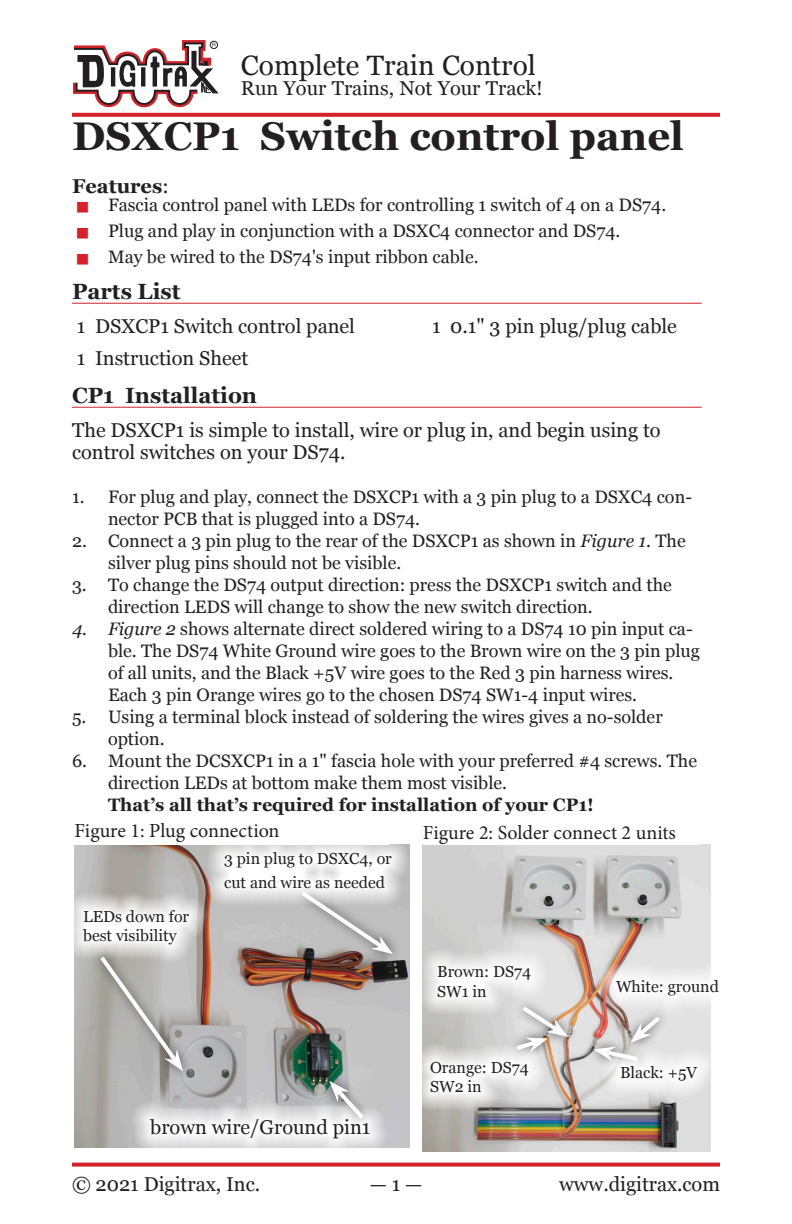
<style>
.page{position:relative;width:792px;height:1224px;background:#fff}
.page>*{position:absolute;margin:0;border:0;box-sizing:border-box;transform-origin:0 0}
.t1{font:700 40px "Georgia";color:#231f20}
.t2{font:28px "Georgia";color:#231f20}
.heading{font:700 22px "Georgia";color:#231f20}
.t3{font:20px/22px "Georgia";color:#231f20}
.t4{font:20px "Minion Pro";color:#231f20}
.t5{font:700 20px "Georgia";color:#231f20}
.t6{font:18px/22px "Georgia";color:#231f20}
.t7{font:16px/19.2px "Georgia";color:#231f20}
.s1{font-weight:400}
.s2{font-weight:700;font-size:48px;color:#d3222b}
.s3{font-style:italic}
.s4{font-weight:700}
</style>
<div class="page">
<svg style="left:72px;top:1163px;width:648px;height:4px;background:#d73840"></svg>
<hr style="left:72px;top:303px;width:630px;height:1px;background:#d3222b">
<hr style="left:72px;top:407px;width:630px;height:1px;background:#d3222b">
<svg style="left:72px;top:113px;width:648px;height:4px;background:#d52d35"></svg>
<svg style="left:73px;top:40px;width:146px;height:68px"></svg>
<div style="left:210px;top:41px;width:8px;height:8px;border:1px solid #231f20;border-radius:50%"></div>
<img style="left:74px;top:845px;width:336px;height:302px">
<img style="left:422px;top:845px;width:289px;height:307px">
<div style="left:320px;top:1071px;width:53px;height:57px;background:#231f20;opacity:.75"></div>
<svg style="left:329px;top:1081px;width:39px;height:20px"></svg>
<svg style="left:74px;top:892px;width:134px;height:71px"></svg>
<div style="left:621px;top:1007px;width:48px;height:45px;background:#e2e2e2"></div>
<div style="left:507px;top:1027px;width:50px;height:34px;background:#231f20;opacity:.75"></div>
<svg style="left:597px;top:962px;width:114px;height:52px"></svg>
<div style="left:91px;top:947px;width:101px;height:134px;background:#231f20;opacity:.75"></div>
<svg style="left:96px;top:952px;width:87px;height:119px;background:#b3b2af"></svg>
<div style="left:292px;top:882px;width:110px;height:82px;background:#231f20;opacity:.75"></div>
<svg style="left:297px;top:906px;width:96px;height:48px;background:#bababa"></svg>
<svg style="left:206px;top:844px;width:204px;height:62px"></svg>
<svg style="left:132px;top:1101px;width:256px;height:47px"></svg>
<div style="left:585px;top:1036px;width:62px;height:35px;background:#231f20;opacity:.75"></div>
<svg style="left:594px;top:1012px;width:70px;height:52px"></svg>
<div style="left:513px;top:997px;width:64px;height:50px;background:#231f20;opacity:.75"></div>
<svg style="left:512px;top:1003px;width:56px;height:50px;background:#d3cec9"></svg>
<svg style="left:603px;top:1048px;width:108px;height:51px"></svg>
<svg style="left:422px;top:1043px;width:125px;height:67px"></svg>
<svg style="left:422px;top:948px;width:127px;height:67px"></svg>
<div style="left:74px;top:822px;width:316px;height:23px;background:#fff"></div>
<p class="t2" style="left:241px;top:45px;width:296px">Complete Train Control</p>
<p class="t3" style="left:241px;top:76px;width:303px">Run Your Trains, Not Your Track!</p>
<p class="t1" style="left:72px;top:106px;width:614px">DSXCP1 Switch control panel</p>
<p class="t5" style="left:72px;top:171px;width:98px">Features<span class="s1">:</span></p>
<p class="t6" style="left:74px;top:193px;width:594px"><span class="s2">▪</span> Fascia control panel with LEDs for controlling 1 switch of 4 on a DS74.</p>
<p class="t6" style="left:74px;top:219px;width:548px"><span class="s2">▪</span> Plug and play in conjunction with a DSXC4 connector and DS74.</p>
<p class="t6" style="left:74px;top:245px;width:406px"><span class="s2">▪</span> May be wired to the DS74's input ribbon cable.</p>
<p class="heading" style="left:72px;top:275px;width:110px">Parts List</p>
<p class="t3" style="left:77px;top:314px;width:280px">1 DSXCP1 Switch control panel</p>
<p class="t3" style="left:432px;top:314px;width:246px">1 0.1" 3 pin plug/plug cable</p>
<p class="t3" style="left:77px;top:346px;width:173px">1 Instruction Sheet</p>
<p class="heading" style="left:72px;top:379px;width:187px">CP1 Installation</p>
<p class="t3" style="left:72px;top:418px;width:590px">The DSXCP1 is simple to install, wire or plug in, and begin using to control switches on your DS74.</p>
<p class="t6" style="left:108px;top:485px;width:586px;text-indent:-36px">1. For plug and play, connect the DSXCP1 with a 3 pin plug to a DSXC4 con&shy;nector PCB that is plugged into a DS74.</p>
<p class="t6" style="left:108px;top:529px;width:579px;text-indent:-36px">2. Connect a 3 pin plug to the rear of the DSXCP1 as shown in <span class="s3">Figure 1</span>. The silver plug pins should not be visible.</p>
<p class="t6" style="left:108px;top:573px;width:565px;text-indent:-36px">3. To change the DS74 output direction: press the DSXCP1 switch and the direction LEDS will change to show the new switch direction.</p>
<p class="t6" style="left:108px;top:617px;width:594px;text-indent:-36px"><span class="s3">4. Figure 2</span> shows alternate direct soldered wiring to a DS74 10 pin input ca&shy;ble. The DS74 White Ground wire goes to the Brown wire on the 3 pin plug of all units, and the Black +5V wire goes to the Red 3 pin harness wires.<br>Each 3 pin Orange wires go to the chosen DS74 SW1-4 input wires.</p>
<p class="t6" style="left:108px;top:705px;width:556px;text-indent:-36px">5. Using a terminal block instead of soldering the wires gives a no-solder option.</p>
<p class="t6" style="left:108px;top:749px;width:591px;text-indent:-36px">6. Mount the DCSXCP1 in a 1" fascia hole with your preferred #4 screws. The direction LEDs at bottom make them most visible.<br><span class="s4">That’s all that’s required for installation of your CP1!</span></p>
<p class="t4" style="left:74px;top:817px;width:207px">Figure 1: Plug connection</p>
<p class="t7" style="left:83px;top:906px;width:108px">LEDs down for best visibility</p>
<p class="t7" style="left:224px;top:846px;width:169px;line-height:24px">3 pin plug to DSXC4, or cut and wire as needed</p>
<p class="t3" style="left:150px;top:1116px;width:222px">brown wire/Ground pin1</p>
<p class="t4" style="left:423px;top:819px;width:255px">Figure 2: Solder connect 2 units</p>
<p class="t7" style="left:437px;top:962px;width:95px">Brown: DS74<br>SW1 in</p>
<p class="t7" style="left:616px;top:976px;width:104px">White: ground</p>
<p class="t7" style="left:430px;top:1057px;width:100px">Orange: DS74</p>
<p class="t7" style="left:620px;top:1062px;width:79px">Black: +5V</p>
<p class="t7" style="left:430px;top:1076px;width:53px">SW2 in</p>
<p class="t3" style="left:72px;top:1172px;width:190px">© 2021 Digitrax, Inc.</p>
<p class="t3" style="left:370px;top:1172px;width:54px">— 1 —</p>
<p class="t3" style="left:559px;top:1172px;width:162px">www.digitrax.com</p>
</div>
